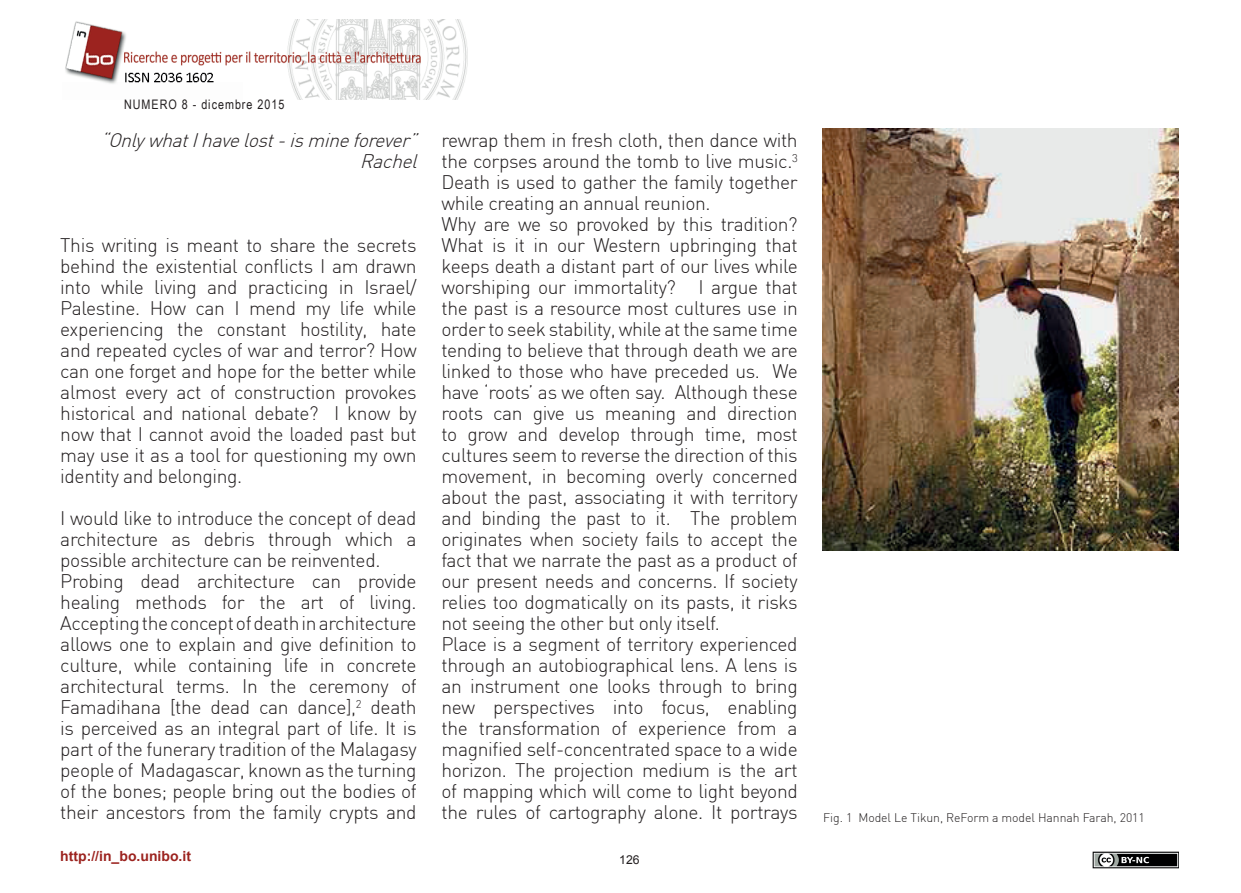
<style>
.page{position:relative;width:1241px;height:893px;background:#fff}
.page>*{position:absolute;margin:0;border:0;box-sizing:border-box;transform-origin:0 0}
.t1{font:300 19.25px/21px "DIN";letter-spacing:-.02em;color:#231f20}
.t2{font:italic 300 19.25px/21px "DIN";color:#231f20;text-align:right}
.t3{font:700 14px "Arial";color:#9c231f}
.t4{font:13.12px "Arial Narrow";letter-spacing:.075em;color:#231f20}
.t5{font:300 12.25px "DIN";letter-spacing:-.005em;color:#231f20}
.t6{font:12.25px "Arial";color:#231f20}
</style>
<div class="page">
<img style="left:65px;top:19px;width:403px;height:80px">
<img style="left:1092px;top:851px;width:86px;height:17px">
<img style="left:822px;top:128px;width:356px;height:423px">
<p class="t4" style="left:124px;top:95px;width:162px">NUMERO 8 - dicembre 2015</p>
<p class="t2" style="left:100px;top:129px;width:324px">“OnlywhatIhavelost-ismineforever”<br>Rachel</p>
<p class="t1" style="left:60px;top:234px;width:358px;text-align:justify">This writing is meant to share the secrets behind the existential conflicts I am drawn into while living and practicing in Israel/ Palestine. How can I mend my life while experiencing the constant hostility, hate and repeated cycles of war and terror? How can one forget and hope for the better while almost every act of construction provokes historical and national debate? I know by now that I cannot avoid the loaded past but may use it as a tool for questioning my own identity and belonging.</p>
<p class="t1" style="left:60px;top:507px;width:358px">I would like to introduce the concept of dead architecture as debris through which a possible architecture can be reinvented.<br>Probing dead architecture can provide healing methods for the art of living.<br>Accepting the concept of death in architecture allows one to explain and give definition to culture, while containing life in concrete architectural terms. In the ceremony of Famadihana [the dead can dance],<sup>2</sup> death is perceived as an integral part of life. It is part of the funerary tradition of the Malagasy people of Madagascar, known as the turning of the bones; people bring out the bodies of their ancestors from the family crypts and</p>
<p class="t3" style="left:60px;top:847px;width:132px">http://in_bo.unibo.it</p>
<p class="t1" style="left:441px;top:129px;width:358px">rewrap them in fresh cloth, then dance with the corpses around the tomb to live music.<sup>3<br></sup>Death is used to gather the family together while creating an annual reunion.<br>Why are we so provoked by this tradition?<br>What is it in our Western upbringing that keeps death a distant part of our lives while worshiping our immortality? I argue that the past is a resource most cultures use in order to seek stability, while at the same time tending to believe that through death we are linked to those who have preceded us. We have ‘roots’ as we often say. Although these roots can give us meaning and direction to grow and develop through time, most cultures seem to reverse the direction of this movement, in becoming overly concerned about the past, associating it with territory and binding the past to it. The problem originates when society fails to accept the fact that we narrate the past as a product of our present needs and concerns. If society relies too dogmatically on its pasts, it risks not seeing the other but only itself.<br>Place is a segment of territory experienced through an autobiographical lens. A lens is an instrument one looks through to bring new perspectives into focus, enabling the transformation of experience from a magnified self-concentrated space to a wide horizon. The projection medium is the art of mapping which will come to light beyond the rules of cartography alone. It portrays</p>
<p class="t6" style="left:619px;top:851px;width:22px">126</p>
<p class="t5" style="left:823px;top:810px;width:323px">Fig. 1 Model Le Tikun, ReForm a model Hannah Farah, 2011</p>
</div>
